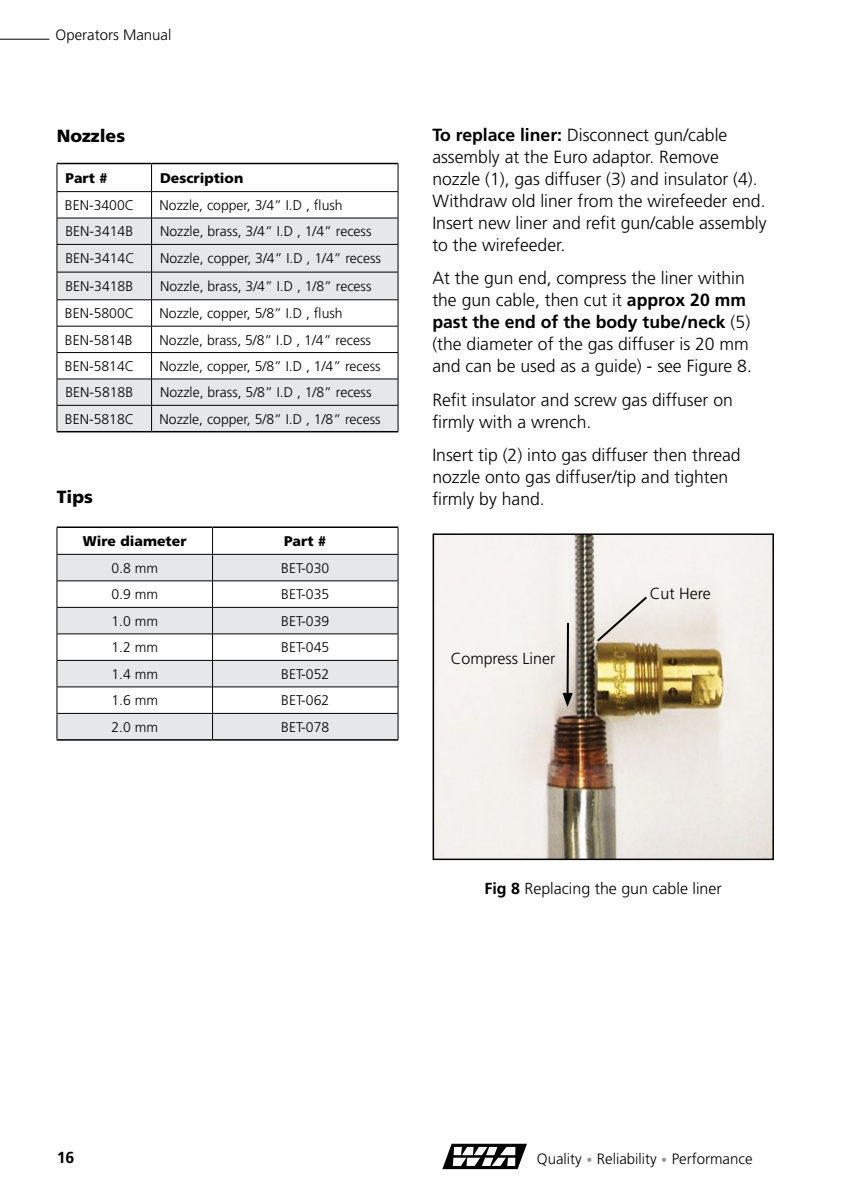
<style>
.page{position:relative;width:842px;height:1191px;background:#fff}
.page>*{position:absolute;margin:0;border:0;box-sizing:border-box;transform-origin:0 0}
.t1{font:300 17.6px/22px "Frutiger";color:#000}
.t2{font:900 17.6px "Frutiger";color:#000}
.t3{font:300 16px "Frutiger";color:#000}
.t4{font:700 16px "Frutiger";color:#000}
.t5{font:300 15px "Frutiger";color:#000}
.t6{font:300 14px "Frutiger";color:#000}
.t7{font:900 14px "Frutiger";color:#000}
.s1{font-weight:700}
.s2{font-size:12px;color:#939598}
</style>
<div class="page">
<svg style="left:442px;top:1143px;width:85px;height:26px"></svg>
<hr style="left:0;top:39px;width:49px;height:1px;background:#000">
<img style="left:436px;top:536px;width:335px;height:321px">
<div style="left:433px;top:533px;width:341px;height:327px;border:2px solid #000"></div>
<svg style="left:595px;top:594px;width:54px;height:49px;background:#e3ded7"></svg>
<hr style="left:567px;top:623px;width:2px;height:73px;background:#000">
<svg style="left:562px;top:693px;width:11px;height:14px"></svg>
<svg style="left:58px;top:555px;width:340px;height:184px;fill:#e6e7e8"></svg>
<hr style="left:57px;top:526px;width:156px;height:2px;background:#000">
<hr style="left:213px;top:526px;width:185px;height:2px;background:#000">
<hr style="left:57px;top:554px;width:156px;height:1px;background:#000">
<hr style="left:213px;top:554px;width:185px;height:1px;background:#000">
<hr style="left:57px;top:580px;width:156px;height:1px;background:#000">
<hr style="left:213px;top:580px;width:185px;height:1px;background:#000">
<hr style="left:57px;top:607px;width:156px;height:1px;background:#000">
<hr style="left:213px;top:607px;width:185px;height:1px;background:#000">
<hr style="left:57px;top:633px;width:156px;height:1px;background:#000">
<hr style="left:213px;top:633px;width:185px;height:1px;background:#000">
<hr style="left:57px;top:660px;width:156px;height:1px;background:#000">
<hr style="left:213px;top:660px;width:185px;height:1px;background:#000">
<hr style="left:57px;top:686px;width:156px;height:1px;background:#000">
<hr style="left:213px;top:686px;width:185px;height:1px;background:#000">
<hr style="left:57px;top:713px;width:156px;height:1px;background:#000">
<svg style="left:57px;top:528px;width:1px;height:211px"></svg>
<hr style="left:213px;top:713px;width:185px;height:1px;background:#000">
<svg style="left:212px;top:528px;width:1px;height:211px"></svg>
<svg style="left:398px;top:528px;width:1px;height:211px"></svg>
<hr style="left:57px;top:739px;width:156px;height:1px;background:#000">
<hr style="left:213px;top:739px;width:185px;height:1px;background:#000">
<hr style="left:57px;top:431px;width:95px;height:1px;background:#000">
<hr style="left:152px;top:431px;width:246px;height:1px;background:#000">
<svg style="left:57px;top:163px;width:342px;height:268px"></svg>
<p class="t5" style="left:55px;top:26px;width:117px">Operators Manual</p>
<p class="t2" style="left:57px;top:125px;width:70px">Nozzles</p>
<p class="t7" style="left:65px;top:170px;width:44px">Part #</p>
<p class="t7" style="left:160px;top:170px;width:85px">Description</p>
<p class="t6" style="left:65px;top:197px;width:71px">BEN-3400C</p>
<p class="t6" style="left:160px;top:197px;width:185px">Nozzle, copper, 3/4” I.D , flush</p>
<p class="t6" style="left:65px;top:224px;width:69px">BEN-3414B</p>
<p class="t6" style="left:160px;top:224px;width:213px">Nozzle, brass, 3/4” I.D , 1/4” recess</p>
<p class="t6" style="left:65px;top:250px;width:71px">BEN-3414C</p>
<p class="t6" style="left:160px;top:250px;width:222px">Nozzle, copper, 3/4” I.D , 1/4” recess</p>
<p class="t6" style="left:65px;top:278px;width:69px">BEN-3418B</p>
<p class="t6" style="left:160px;top:278px;width:213px">Nozzle, brass, 3/4” I.D , 1/8” recess</p>
<p class="t6" style="left:65px;top:305px;width:71px">BEN-5800C</p>
<p class="t6" style="left:160px;top:305px;width:185px">Nozzle, copper, 5/8” I.D , flush</p>
<p class="t6" style="left:65px;top:332px;width:69px">BEN-5814B</p>
<p class="t6" style="left:160px;top:332px;width:213px">Nozzle, brass, 5/8” I.D , 1/4” recess</p>
<p class="t6" style="left:65px;top:358px;width:71px">BEN-5814C</p>
<p class="t6" style="left:160px;top:358px;width:222px">Nozzle, copper, 5/8” I.D , 1/4” recess</p>
<p class="t6" style="left:65px;top:385px;width:69px">BEN-5818B</p>
<p class="t6" style="left:160px;top:385px;width:213px">Nozzle, brass, 5/8” I.D , 1/8” recess</p>
<p class="t6" style="left:65px;top:411px;width:71px">BEN-5818C</p>
<p class="t6" style="left:160px;top:411px;width:222px">Nozzle, copper, 5/8” I.D , 1/8” recess</p>
<p class="t2" style="left:57px;top:486px;width:38px">Tips</p>
<p class="t7" style="left:83px;top:533px;width:105px">Wire diameter</p>
<p class="t7" style="left:284px;top:533px;width:44px">Part #</p>
<p class="t6" style="left:111px;top:560px;width:48px">0.8 mm</p>
<p class="t6" style="left:281px;top:560px;width:49px">BET-030</p>
<p class="t6" style="left:111px;top:586px;width:48px">0.9 mm</p>
<p class="t6" style="left:281px;top:586px;width:49px">BET-035</p>
<p class="t6" style="left:111px;top:613px;width:48px">1.0 mm</p>
<p class="t6" style="left:281px;top:613px;width:49px">BET-039</p>
<p class="t6" style="left:111px;top:639px;width:48px">1.2 mm</p>
<p class="t6" style="left:281px;top:639px;width:49px">BET-045</p>
<p class="t6" style="left:111px;top:666px;width:48px">1.4 mm</p>
<p class="t6" style="left:281px;top:666px;width:49px">BET-052</p>
<p class="t6" style="left:111px;top:692px;width:48px">1.6 mm</p>
<p class="t6" style="left:281px;top:692px;width:49px">BET-062</p>
<p class="t6" style="left:111px;top:719px;width:48px">2.0 mm</p>
<p class="t6" style="left:281px;top:719px;width:49px">BET-078</p>
<p class="t1" style="left:432px;top:124px;width:336px"><span class="s1">To replace liner:</span> Disconnect gun/cable assembly at the Euro adaptor. Remove nozzle (1), gas diffuser (3) and insulator (4).<br>Withdraw old liner from the wirefeeder end.<br>Insert new liner and refit gun/cable assembly to the wirefeeder.</p>
<p class="t1" style="left:432px;top:267px;width:321px">At the gun end, compress the liner within the gun cable, then cut it <span class="s1">approx 20 mm past the end of the body tube/neck</span> (5) (the diameter of the gas diffuser is 20 mm and can be used as a guide) - see Figure 8.</p>
<p class="t1" style="left:432px;top:389px;width:302px">Refit insulator and screw gas diffuser on firmly with a wrench.</p>
<p class="t1" style="left:432px;top:444px;width:310px">Insert tip (2) into gas diffuser then thread nozzle onto gas diffuser/tip and tighten firmly by hand.</p>
<p class="t3" style="left:451px;top:649px;width:106px">Compress Liner</p>
<p class="t3" style="left:650px;top:584px;width:63px">Cut Here</p>
<p class="t3" style="left:484px;top:880px;width:239px"><span class="s1">Fig 8</span> Replacing the gun cable liner</p>
<p class="t4" style="left:57px;top:1148px;width:19px">16</p>
<p class="t5" style="left:537px;top:1150px;width:217px">Quality <span class="s2">•</span> Reliability <span class="s2">•</span> Performance</p>
</div>
